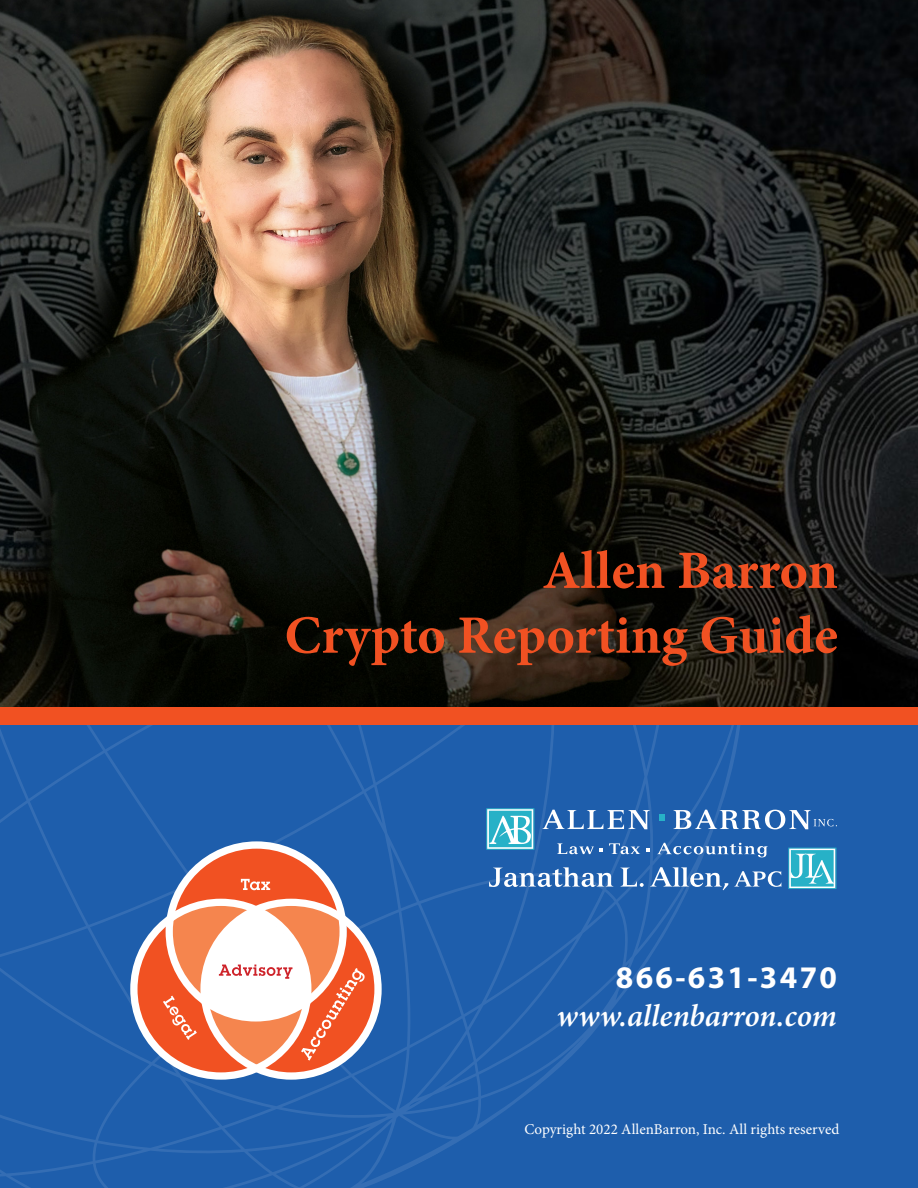
<style>
.page{position:relative;width:918px;height:1188px;background:#fff}
.page>*{position:absolute;margin:0;border:0;box-sizing:border-box;transform-origin:0 0}
.t1{font:700 54px/64.8px "Minion Pro";color:#f15122;text-align:right}
.t2{font:italic 600 31.5px "Minion Pro";letter-spacing:-.005em;color:#fff}
.t3{font:700 31.5px "Myriad Pro";letter-spacing:.075em;color:#fff}
.t4{font:15px "Minion Pro";color:#fff}
</style>
<div class="page">
<div style="left:0;top:716px;width:918px;height:472px;background:#1e5eac"></div>
<svg style="left:756px;top:871px;width:25px;height:16px"></svg>
<svg style="left:788px;top:848px;width:48px;height:41px;background:#65c5d6"></svg>
<svg style="left:756px;top:810px;width:81px;height:19px"></svg>
<svg style="left:757px;top:846px;width:11px;height:11px"></svg>
<svg style="left:0;top:725px;width:756px;height:463px"></svg>
<img style="left:0;top:0;width:918px;height:708px">
<div style="left:0;top:708px;width:918px;height:17px;background:#f15122"></div>
<svg style="left:122px;top:844px;width:259px;height:239px"></svg>
<p class="t1" style="left:285px;top:538px;width:555px">Allen Barron<br>Crypto Reporting Guide</p>
<p class="t3" style="left:616px;top:957px;width:223px">866-631-3470</p>
<p class="t2" style="left:556px;top:994px;width:282px">www.allenbarron.com</p>
<p class="t4" style="left:524px;top:1119px;width:317px">Copyright 2022 AllenBarron, Inc. All rights reserved</p>
</div>
